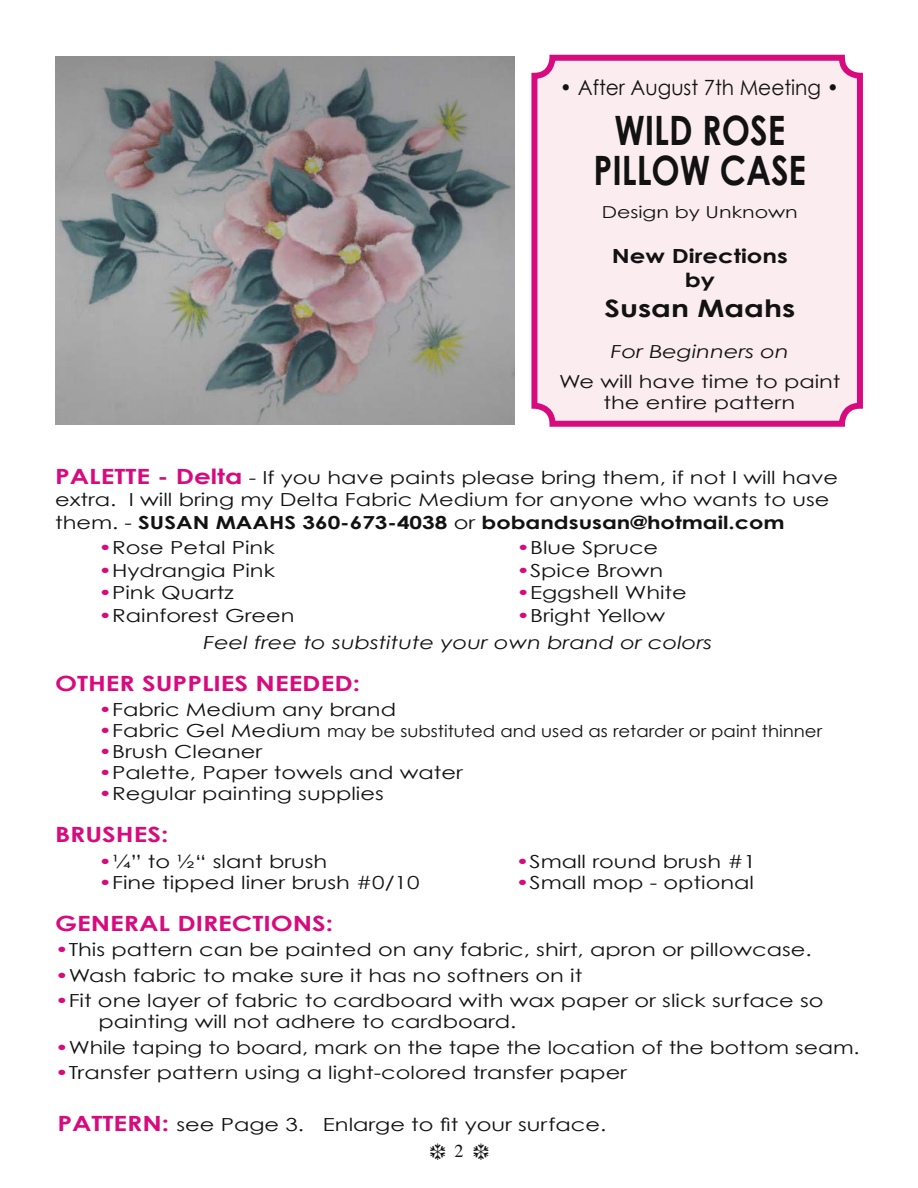
<style>
.page{position:relative;width:918px;height:1188px;background:#fff}
.page>*{position:absolute;margin:0;border:0;box-sizing:border-box;transform-origin:0 0}
.t1{font:700 40.5px/40.5px "Century Gothic";color:#121212;text-align:center;scale:.83 1}
.t2{font:700 24px "Century Gothic";color:#121212;scale:1.25 1}
.t3{font:700 21px "Century Gothic";color:#d70b7d;scale:1.25 1}
.t4{font:21px "Century Gothic";color:#121212;scale:.96 1}
.t5{font:700 19.5px/24px "Century Gothic";color:#121212;text-align:center;scale:1.25 1}
.t6{font:18px/22.5px "Century Gothic";color:#121212;scale:1.25 1}
.t7{font:italic 18px/27px "Century Gothic";color:#121212;scale:1.25 1}
.t8{font:18px "Century Gothic";color:#121212;scale:1.22 1}
.t9{font:18px "Times";color:#121212}
.t10{font:16.5px "Century Gothic";color:#121212;scale:1.1 1}
.t11{font:16.5px "Century Gothic";color:#121212;scale:1.25 1}
.s1{font-weight:700;font-size:21px;color:#d70b7d}
.s2{font-weight:700}
.s3{color:#d70b7d}
.s4{font-style:normal;color:#d70b7d}
.s5{font-style:normal}
.s6{font-size:18px;color:#d70b7d}
.s7{font-size:18px}
</style>
<div class="page">
<img style="left:56px;top:56px;width:459px;height:368px">
<div style="left:534px;top:58px;width:326px;height:366px;background:#fbecf0;border-radius:18px"></div>
<div style="left:531px;top:55px;width:332px;height:372px;border:6px solid #d70b7d;border-radius:18px"></div>
<p class="t4" style="left:560px;top:75px;width:292px">• After August 7th Meeting •</p>
<h1 class="t1" style="left:594px;top:109px;width:258px">WILD ROSE<br>PILLOW CASE</h1>
<p class="t11" style="left:602px;top:202px;width:158px">Design by Unknown</p>
<p class="t5" style="left:612px;top:244px;width:142px">New Directions by</p>
<h2 class="t2" style="left:604px;top:293px;width:154px">Susan Maahs</h2>
<p class="t7" style="left:611px;top:337px;width:144px">For Beginners on</p>
<p class="t6" style="left:559px;top:370px;width:227px;line-height:21px;text-align:center">We will have time to paint the entire pattern</p>
<p class="t6" style="left:55px;top:466px;width:628px"><span class="s1">PALETTE - Delta</span> - If you have paints please bring them, if not I will have extra. I will bring my Delta Fabric Medium for anyone who wants to use them. - <span class="s2">SUSAN MAAHS 360-673-4038</span> or <span class="s2">bobandsusan@hotmail.com</span></p>
<p class="t6" style="left:99px;top:536px;width:142px"><span class="s3">•</span>Rose Petal Pink</p>
<p class="t6" style="left:99px;top:559px;width:143px"><span class="s3">•</span>Hydrangia Pink</p>
<p class="t6" style="left:99px;top:581px;width:110px"><span class="s3">•</span>Pink Quartz</p>
<p class="t7" style="left:203px;top:601px;width:408px;text-indent:-105px"><span class="s4">•</span><span class="s5">Rainforest Green<br></span>Feel free to substitute your own brand or colors</p>
<p class="t3" style="left:55px;top:670px;width:246px">OTHER SUPPLIES NEEDED:</p>
<p class="t6" style="left:99px;top:698px;width:240px"><span class="s3">•</span>Fabric Medium any brand</p>
<p class="t10" style="left:99px;top:721px;width:659px"><span class="s6">•</span><span class="s7">Fabric Gel Medium</span> may be substituted and used as retarder or paint thinner</p>
<p class="t6" style="left:99px;top:740px;width:132px"><span class="s3">•</span>Brush Cleaner</p>
<p class="t6" style="left:99px;top:761px;width:293px"><span class="s3">•</span>Palette, Paper towels and water</p>
<p class="t6" style="left:99px;top:782px;width:230px"><span class="s3">•</span>Regular painting supplies</p>
<p class="t3" style="left:55px;top:821px;width:92px">BRUSHES:</p>
<p class="t6" style="left:99px;top:850px;width:184px"><span class="s3">•</span>¼” to ½“ slant brush</p>
<p class="t6" style="left:99px;top:871px;width:258px"><span class="s3">•</span>Fine tipped liner brush #0/10</p>
<p class="t3" style="left:55px;top:910px;width:224px">GENERAL DIRECTIONS:</p>
<p class="t6" style="left:55px;top:938px;width:607px"><span class="s3">•</span>This pattern can be painted on any fabric, shirt, apron or pillowcase.</p>
<p class="t6" style="left:55px;top:964px;width:423px"><span class="s3">•</span>Wash fabric to make sure it has no softners on it</p>
<p class="t6" style="left:99px;top:990px;width:582px;line-height:21px;text-indent:-43px"><span class="s3">•</span>Fit one layer of fabric to cardboard with wax paper or slick surface so painting will not adhere to cardboard.</p>
<p class="t8" style="left:55px;top:1036px;width:661px"><span class="s3">•</span>While taping to board, mark on the tape the location of the bottom seam.</p>
<p class="t6" style="left:55px;top:1061px;width:459px"><span class="s3">•</span>Transfer pattern using a light-colored transfer paper</p>
<p class="t6" style="left:516px;top:536px;width:115px"><span class="s3">•</span>Blue Spruce</p>
<p class="t6" style="left:516px;top:559px;width:119px"><span class="s3">•</span>Spice Brown</p>
<p class="t6" style="left:516px;top:581px;width:138px"><span class="s3">•</span>Eggshell White</p>
<p class="t6" style="left:516px;top:604px;width:121px"><span class="s3">•</span>Bright Yellow</p>
<p class="t6" style="left:516px;top:850px;width:194px"><span class="s3">•</span>Small round brush #1</p>
<p class="t6" style="left:516px;top:871px;width:192px"><span class="s3">•</span>Small mop - optional</p>
<p class="t6" style="left:57px;top:1113px;width:441px"><span class="s1">PATTERN:</span> see Page 3. Enlarge to fit your surface.</p>
<p class="t9" style="left:454px;top:1134px;width:10px">2</p>
</div>
